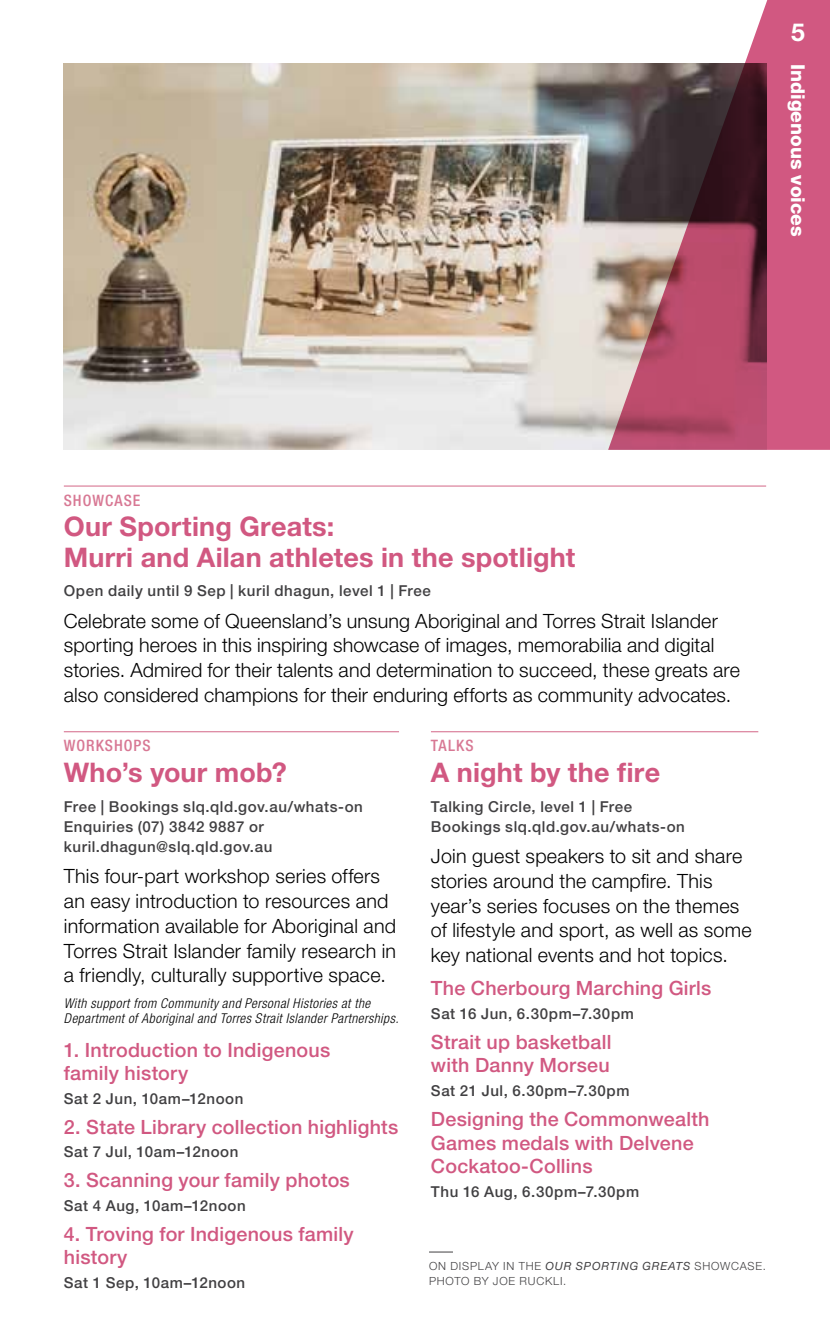
<style>
.page{position:relative;width:830px;height:1340px;background:#fff}
.page>*{position:absolute;margin:0;border:0;box-sizing:border-box;transform-origin:0 0}
.t1{font:700 27px/30.4px "Helvetica Neue LT Std";letter-spacing:.005em;color:#d15881}
.t2{font:700 24.75px "Helvetica Neue LT Std";color:#fff}
.t3{font:300 19.8px/24.8px "Helvetica Neue LT Std";letter-spacing:.01em;color:#000}
.t4{font:500 19.8px/23.6px "Helvetica Neue LT Std";letter-spacing:.01em;color:#d15881}
.t5{font:800 19.12px "Helvetica Neue LT Std";color:#fff}
.t6{font:500 condensed 15.75px "Helvetica Neue LT Std";letter-spacing:.065em;color:#d87894}
.t7{font:500 15.08px/20.2px "Helvetica Neue LT Std";letter-spacing:.035em;color:#414042}
.t8{font:italic 300 condensed 13.5px/15.8px "Helvetica Neue LT Std";letter-spacing:.035em;color:#000}
.t9{font:300 11.25px/15.8px "Helvetica Neue LT Std";letter-spacing:.07em;color:#414042}
.s1{font-weight:400;font-style:italic}
</style>
<div class="page">
<img style="left:64px;top:64px;width:543px;height:386px">
<svg style="left:429px;top:1251px;width:24px;height:1px"></svg>
<svg style="left:607px;top:0;width:222px;height:450px;background:#a76376"></svg>
<hr style="left:64px;top:485px;width:701px;height:1px;background:#d87894">
<hr style="left:431px;top:731px;width:327px;height:1px;background:#d87894">
<hr style="left:64px;top:731px;width:335px;height:1px;background:#d87894">
<p class="t2" style="left:790px;top:17px;width:15px">5</p>
<p class="t5" style="left:809px;top:64px;width:174px;rotate:90deg">Indigenous voices</p>
<p class="t6" style="left:64px;top:491px;width:78px">SHOWCASE</p>
<h1 class="t1" style="left:64px;top:511px;width:513px">Our Sporting Greats:<br>Murri and Ailan athletes in the spotlight</h1>
<p class="t7" style="left:64px;top:580px;width:368px">Open daily until 9 Sep | kuril dhagun, level 1 | Free</p>
<p class="t3" style="left:64px;top:607px;width:677px">Celebrate some of Queensland’s unsung Aboriginal and Torres Strait Islander sporting heroes in this inspiring showcase of images, memorabilia and digital stories. Admired for their talents and determination to succeed, these greats are also considered champions for their enduring efforts as community advocates.</p>
<p class="t6" style="left:431px;top:736px;width:44px">TALKS</p>
<h1 class="t1" style="left:431px;top:756px;width:231px">A night by the fire</h1>
<p class="t7" style="left:431px;top:796px;width:255px">Talking Circle, level 1 | Free<br>Bookings slq.qld.gov.au/whats-on</p>
<p class="t3" style="left:431px;top:843px;width:322px">Join guest speakers to sit and share stories around the campfire. This year’s series focuses on the themes of lifestyle and sport, as well as some key national events and hot topics.</p>
<p class="t4" style="left:431px;top:976px;width:282px">The Cherbourg Marching Girls</p>
<p class="t7" style="left:431px;top:1003px;width:204px">Sat 16 Jun, 6.30pm–7.30pm</p>
<p class="t4" style="left:431px;top:1029px;width:182px">Strait up basketball with Danny Morseu</p>
<p class="t7" style="left:431px;top:1080px;width:200px">Sat 21 Jul, 6.30pm–7.30pm</p>
<p class="t4" style="left:431px;top:1106px;width:280px">Designing the Commonwealth<br>Games medals with Delvene<br>Cockatoo-Collins</p>
<p class="t7" style="left:431px;top:1180px;width:210px">Thu 16 Aug, 6.30pm–7.30pm</p>
<p class="t6" style="left:64px;top:736px;width:88px">WORKSHOPS</p>
<h1 class="t1" style="left:64px;top:756px;width:224px">Who’s your mob?</h1>
<p class="t7" style="left:64px;top:796px;width:300px">Free | Bookings slq.qld.gov.au/whats-on<br>Enquiries (07) 3842 9887 or kuril.dhagun@slq.qld.gov.au</p>
<p class="t3" style="left:64px;top:863px;width:334px">This four-part workshop series offers an easy introduction to resources and information available for Aboriginal and Torres Strait Islander family research in a friendly, culturally supportive space.</p>
<p class="t8" style="left:64px;top:995px;width:336px">With support from Community and Personal Histories at the<br>Department of Aboriginal and Torres Strait Islander Partnerships.</p>
<p class="t4" style="left:64px;top:1037px;width:268px">1. Introduction to Indigenous family history</p>
<p class="t7" style="left:64px;top:1088px;width:181px">Sat 2 Jun, 10am–12noon</p>
<p class="t4" style="left:64px;top:1114px;width:336px">2. State Library collection highlights</p>
<p class="t7" style="left:64px;top:1141px;width:176px">Sat 7 Jul, 10am–12noon</p>
<p class="t4" style="left:64px;top:1168px;width:287px">3. Scanning your family photos</p>
<p class="t7" style="left:64px;top:1194px;width:183px">Sat 4 Aug, 10am–12noon</p>
<p class="t4" style="left:64px;top:1221px;width:291px">4. Troving for Indigenous family history</p>
<p class="t7" style="left:64px;top:1272px;width:183px">Sat 1 Sep, 10am–12noon</p>
<p class="t9" style="left:429px;top:1257px;width:338px">ON DISPLAY IN THE <span class="s1">OUR SPORTING GREATS</span> SHOWCASE.<br>PHOTO BY JOE RUCKLI.</p>
</div>
